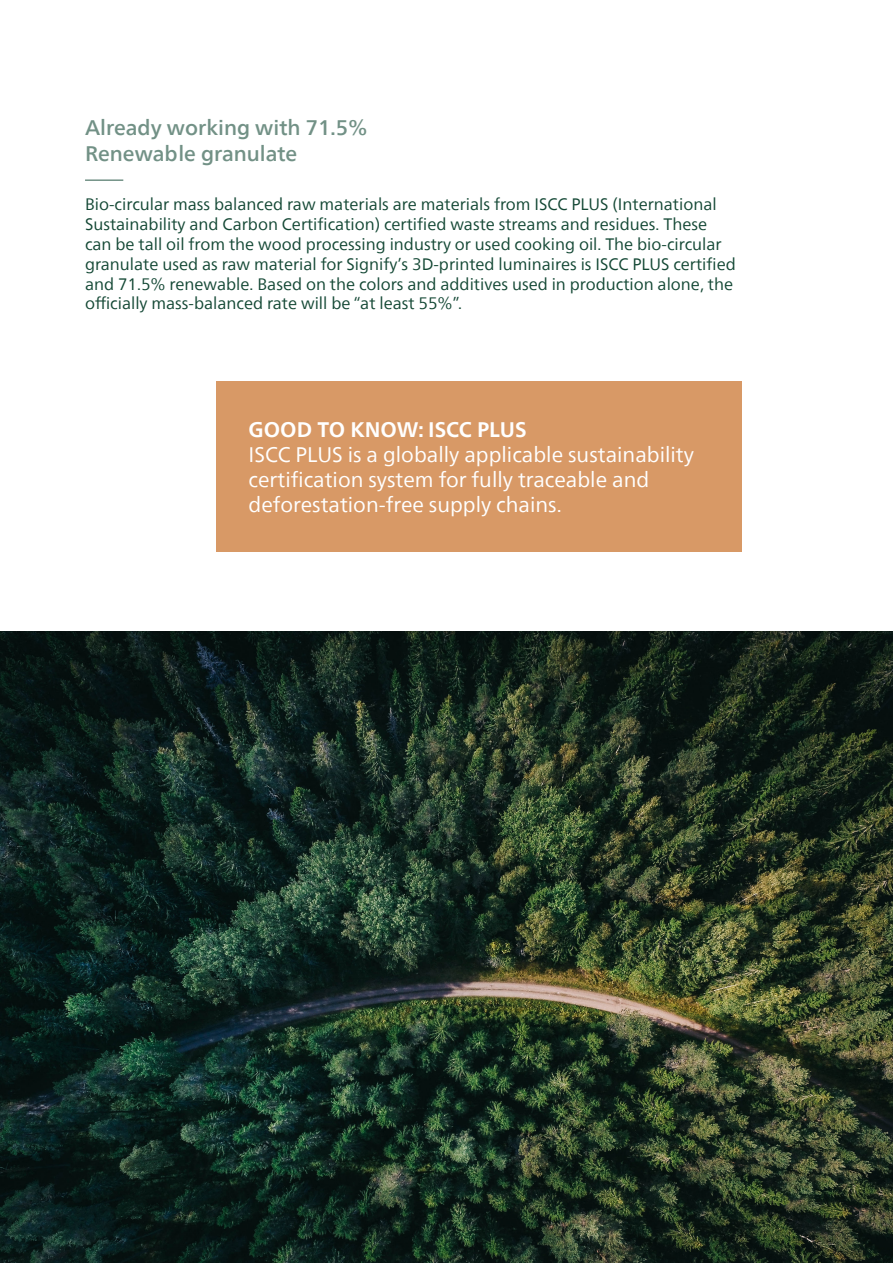
<style>
.page{position:relative;width:893px;height:1263px;background:#fff}
.page>*{position:absolute;margin:0;border:0;box-sizing:border-box;transform-origin:0 0}
.t1{font:21px/25.2px "Neue Frutiger World";color:#fff}
.t2{font:500 21px/25.2px "Neue Frutiger World";color:#729186}
.t3{font:16.5px/19.8px "Neue Frutiger World";color:#144835}
.s1{font-weight:700}
</style>
<div class="page">
<div style="left:216px;top:381px;width:526px;height:171px;background:#d89966"></div>
<hr style="left:85px;top:179px;width:38px;height:2px;background:#729186">
<img style="left:0;top:631px;width:893px;height:632px">
<p class="t2" style="left:85px;top:116px;width:284px">Already working with 71.5%<br>Renewable granulate</p>
<p class="t3" style="left:85px;top:195px;width:652px">Bio-circular mass balanced raw materials are materials from ISCC PLUS (International Sustainability and Carbon Certification) certified waste streams and residues. These can be tall oil from the wood processing industry or used cooking oil. The bio-circular granulate used as raw material for Signify’s 3D-printed luminaires is ISCC PLUS certified and 71.5% renewable. Based on the colors and additives used in production alone, the officially mass-balanced rate will be “at least 55%”.</p>
<p class="t1" style="left:249px;top:417px;width:447px"><span class="s1">GOOD TO KNOW: ISCC PLUS<br></span>ISCC PLUS is a globally applicable sustainability certification system for fully traceable and deforestation-free supply chains.</p>
</div>
